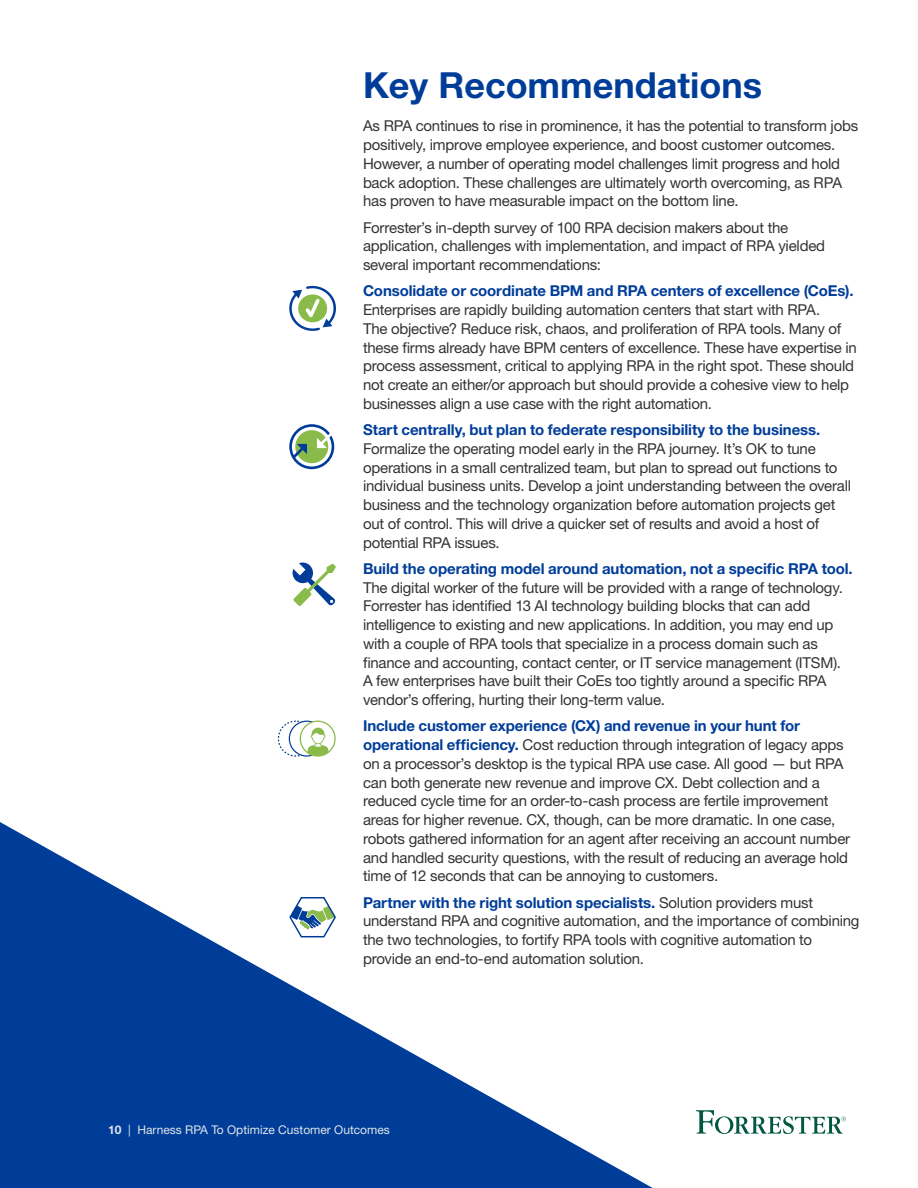
<style>
.page{position:relative;width:918px;height:1188px;background:#fff}
.page>*{position:absolute;margin:0;border:0;box-sizing:border-box;transform-origin:0 0}
.t1{font:700 36px "Helvetica Neue LT Std";color:#003d99}
.t2{font:15px/18.8px "Helvetica Neue LT Std";letter-spacing:-.015em;color:#333}
.t3{font:700 15px "Helvetica Neue LT Std";letter-spacing:-.005em;color:#003d99}
.t4{font:12px "Helvetica Neue LT Std";color:#dfe5e8}
.s1{font-weight:700;color:#003d99}
.s2{font-weight:700}
</style>
<div class="page">
<svg style="left:696px;top:1110px;width:150px;height:24px"></svg>
<svg style="left:0;top:822px;width:653px;height:366px;fill:#003d99"></svg>
<svg style="left:289px;top:285px;width:47px;height:46px"></svg>
<svg style="left:292px;top:562px;width:44px;height:44px"></svg>
<svg style="left:289px;top:424px;width:45px;height:45px"></svg>
<svg style="left:278px;top:721px;width:58px;height:36px"></svg>
<svg style="left:288px;top:896px;width:49px;height:43px"></svg>
<h1 class="t1" style="left:363px;top:63px;width:401px">Key Recommendations</h1>
<p class="t2" style="left:363px;top:117px;width:497px">As RPA continues to rise in prominence, it has the potential to transform jobs positively, improve employee experience, and boost customer outcomes.<br>However, a number of operating model challenges limit progress and hold back adoption. These challenges are ultimately worth overcoming, as RPA has proven to have measurable impact on the bottom line.</p>
<p class="t2" style="left:363px;top:218px;width:464px">Forrester’s in-depth survey of 100 RPA decision makers about the application, challenges with implementation, and impact of RPA yielded several important recommendations:</p>
<p class="t3" style="left:363px;top:282px;width:492px">Consolidate or coordinate BPM and RPA centers of excellence (CoEs).</p>
<p class="t2" style="left:363px;top:300px;width:495px">Enterprises are rapidly building automation centers that start with RPA.<br>The objective? Reduce risk, chaos, and proliferation of RPA tools. Many of these firms already have BPM centers of excellence. These have expertise in process assessment, critical to applying RPA in the right spot. These should not create an either/or approach but should provide a cohesive view to help businesses align a use case with the right automation.</p>
<p class="t3" style="left:363px;top:421px;width:459px">Start centrally, but plan to federate responsibility to the business.</p>
<p class="t2" style="left:363px;top:439px;width:490px">Formalize the operating model early in the RPA journey. It’s OK to tune operations in a small centralized team, but plan to spread out functions to individual business units. Develop a joint understanding between the overall business and the technology organization before automation projects get out of control. This will drive a quicker set of results and avoid a host of potential RPA issues.</p>
<p class="t3" style="left:363px;top:559px;width:491px">Build the operating model around automation, not a specific RPA tool.</p>
<p class="t2" style="left:363px;top:578px;width:481px">The digital worker of the future will be provided with a range of technology.<br>Forrester has identified 13 AI technology building blocks that can add intelligence to existing and new applications. In addition, you may end up with a couple of RPA tools that specialize in a process domain such as finance and accounting, contact center, or IT service management (ITSM).<br>A few enterprises have built their CoEs too tightly around a specific RPA vendor’s offering, hurting their long-term value.</p>
<p class="t2" style="left:363px;top:717px;width:489px"><span class="s1">Include customer experience (CX) and revenue in your hunt for operational efficiency.</span> Cost reduction through integration of legacy apps on a processor’s desktop is the typical RPA use case. All good — but RPA can both generate new revenue and improve CX. Debt collection and a reduced cycle time for an order-to-cash process are fertile improvement areas for higher revenue. CX, though, can be more dramatic. In one case, robots gathered information for an agent after receiving an account number and handled security questions, with the result of reducing an average hold time of 12 seconds that can be annoying to customers.</p>
<p class="t2" style="left:363px;top:893px;width:498px"><span class="s1">Partner with the right solution specialists.</span> Solution providers must understand RPA and cognitive automation, and the importance of combining the two technologies, to fortify RPA tools with cognitive automation to provide an end-to-end automation solution.</p>
<p class="t4" style="left:108px;top:1123px;width:283px"><span class="s2">10</span> | Harness RPA To Optimize Customer Outcomes</p>
</div>
